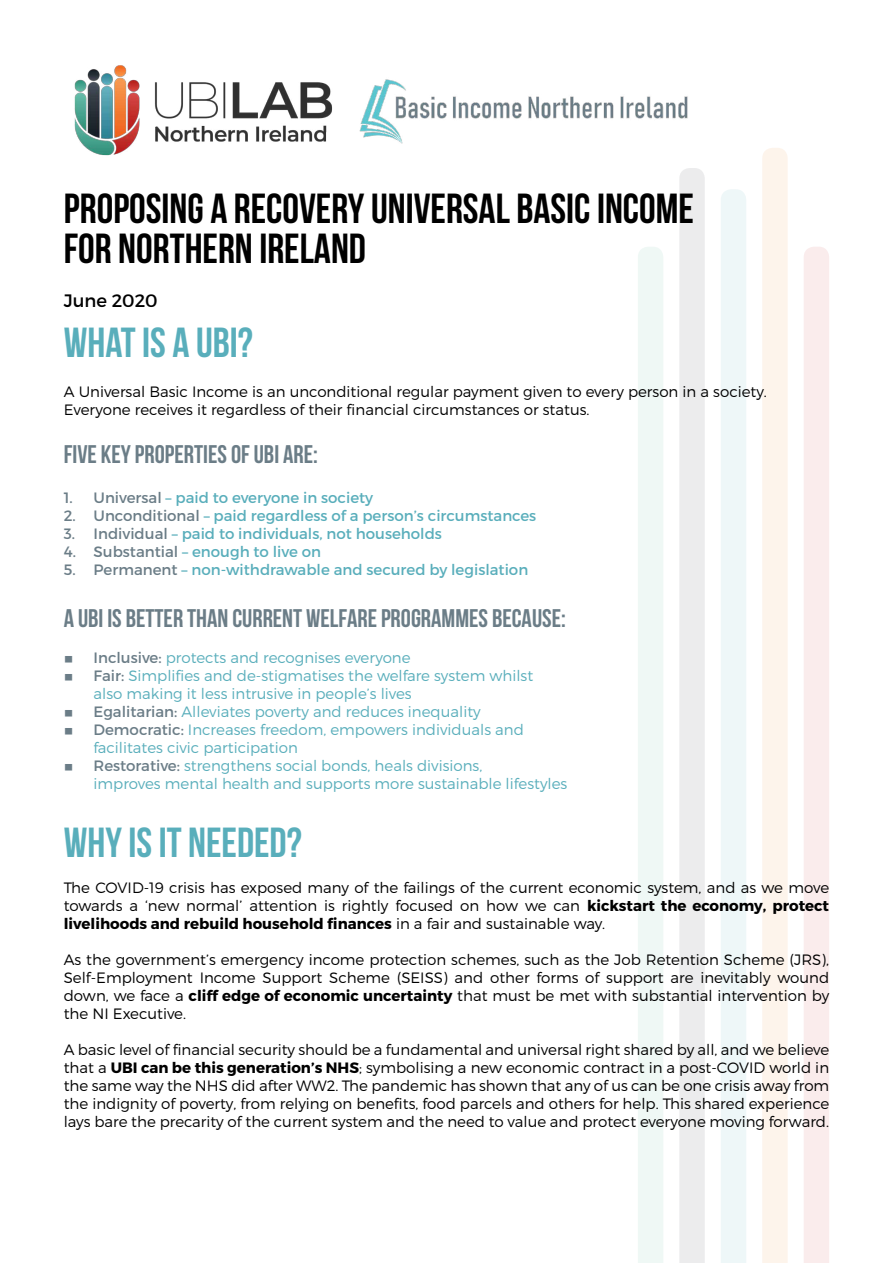
<style>
.page{position:relative;width:893px;height:1263px;background:#fff}
.page>*{position:absolute;margin:0;border:0;box-sizing:border-box;transform-origin:0 0}
.t1{font:700 42px/40.5px "Bebas Neue";color:#000}
.t2{font:700 42px "Bebas Neue";color:#59aebb}
.t3{font:700 25.5px "Bebas Neue";color:#6b7d87}
.t4{font:18px "Montserrat";color:#000}
.t5{font:300 15px/18px "Montserrat";color:#000;text-align:justify}
.t6{font:300 15px/18px "Montserrat";color:#59aebb}
.t7{font:15px "Montserrat";color:#59aebb}
.t8{font:15px "Montserrat Alternates";color:#6b7d87}
.s1{color:#6b7d87}
.s2{font-weight:400;color:#6b7d87}
.s3{font-weight:700}
</style>
<div class="page">
<div style="left:804px;top:247px;width:25px;height:1016px;background:#faecec"></div>
<div style="left:762px;top:148px;width:26px;height:1115px;background:#fdf4eb"></div>
<div style="left:721px;top:189px;width:25px;height:1074px;background:#eef7f8"></div>
<div style="left:679px;top:168px;width:26px;height:1095px;background:#ececed"></div>
<div style="left:638px;top:247px;width:25px;height:1016px;background:#eff8f5"></div>
<img style="left:74px;top:65px;width:258px;height:91px">
<img style="left:359px;top:79px;width:329px;height:65px">
<h1 class="t1" style="left:64px;top:188px;width:632px">PROPOSING A RECOVERY UNIVERSAL BASIC INCOME<br>FOR NORTHERN IRELAND</h1>
<p class="t4" style="left:64px;top:289px;width:95px">June 2020</p>
<h1 class="t2" style="left:64px;top:319px;width:191px">WHAT IS A UBI?</h1>
<p class="t5" style="left:64px;top:382px;width:704px">A Universal Basic Income is an unconditional regular payment given to every person in a society.<br>Everyone receives it regardless of their financial circumstances or status.</p>
<h2 class="t3" style="left:64px;top:440px;width:256px">FIVE KEY PROPERTIES OF UBI ARE:</h2>
<p class="t7" style="left:64px;top:488px;width:311px"><span class="s1">1. Universal</span> – paid to everyone in society</p>
<p class="t7" style="left:64px;top:506px;width:474px"><span class="s1">2. Unconditional</span> – paid regardless of a person’s circumstances</p>
<p class="t7" style="left:64px;top:524px;width:380px"><span class="s1">3. Individual</span> – paid to individuals, not households</p>
<p class="t7" style="left:64px;top:542px;width:259px"><span class="s1">4. Substantial</span> – enough to live on</p>
<p class="t7" style="left:64px;top:560px;width:466px"><span class="s1">5. Permanent</span> – non-withdrawable and secured by legislation</p>
<h2 class="t3" style="left:64px;top:604px;width:503px">A UBI IS BETTER THAN CURRENT WELFARE PROGRAMMES BECAUSE:</h2>
<p class="t8" style="left:64px;top:649px;width:11px">◊</p>
<p class="t6" style="left:94px;top:648px;width:319px"><span class="s2">Inclusive:</span> protects and recognises everyone</p>
<p class="t8" style="left:64px;top:667px;width:11px">◊</p>
<p class="t6" style="left:94px;top:666px;width:441px"><span class="s2">Fair:</span> Simplifies and de-stigmatises the welfare system whilst also making it less intrusive in people’s lives</p>
<p class="t8" style="left:64px;top:703px;width:11px">◊</p>
<p class="t6" style="left:94px;top:702px;width:389px"><span class="s2">Egalitarian:</span> Alleviates poverty and reduces inequality</p>
<p class="t8" style="left:64px;top:721px;width:11px">◊</p>
<p class="t6" style="left:94px;top:720px;width:432px"><span class="s2">Democratic:</span> Increases freedom, empowers individuals and facilitates civic participation</p>
<p class="t8" style="left:64px;top:757px;width:11px">◊</p>
<p class="t6" style="left:94px;top:756px;width:475px"><span class="s2">Restorative:</span> strengthens social bonds, heals divisions,<br>improves mental health and supports more sustainable lifestyles</p>
<h1 class="t2" style="left:64px;top:820px;width:240px">WHY IS IT NEEDED?</h1>
<p class="t5" style="left:64px;top:879px;width:767px">The COVID-19 crisis has exposed many of the failings of the current economic system, and as we move towards a ‘new normal’ attention is rightly focused on how we can <span class="s3">kickstart the economy, protect livelihoods and rebuild household finances</span> in a fair and sustainable way.</p>
<p class="t5" style="left:64px;top:951px;width:767px">As the government’s emergency income protection schemes, such as the Job Retention Scheme (JRS), Self-Employment Income Support Scheme (SEISS) and other forms of support are inevitably wound down, we face a <span class="s3">cliff edge of economic uncertainty</span> that must be met with substantial intervention by the NI Executive.</p>
<p class="t5" style="left:64px;top:1041px;width:767px">A basic level of financial security should be a fundamental and universal right shared by all, and we believe that a <span class="s3">UBI can be this generation’s NHS</span>; symbolising a new economic contract in a post-COVID world in the same way the NHS did after WW2. The pandemic has shown that any of us can be one crisis away from the indignity of poverty, from relying on benefits, food parcels and others for help. This shared experience lays bare the precarity of the current system and the need to value and protect everyone moving forward.</p>
</div>
